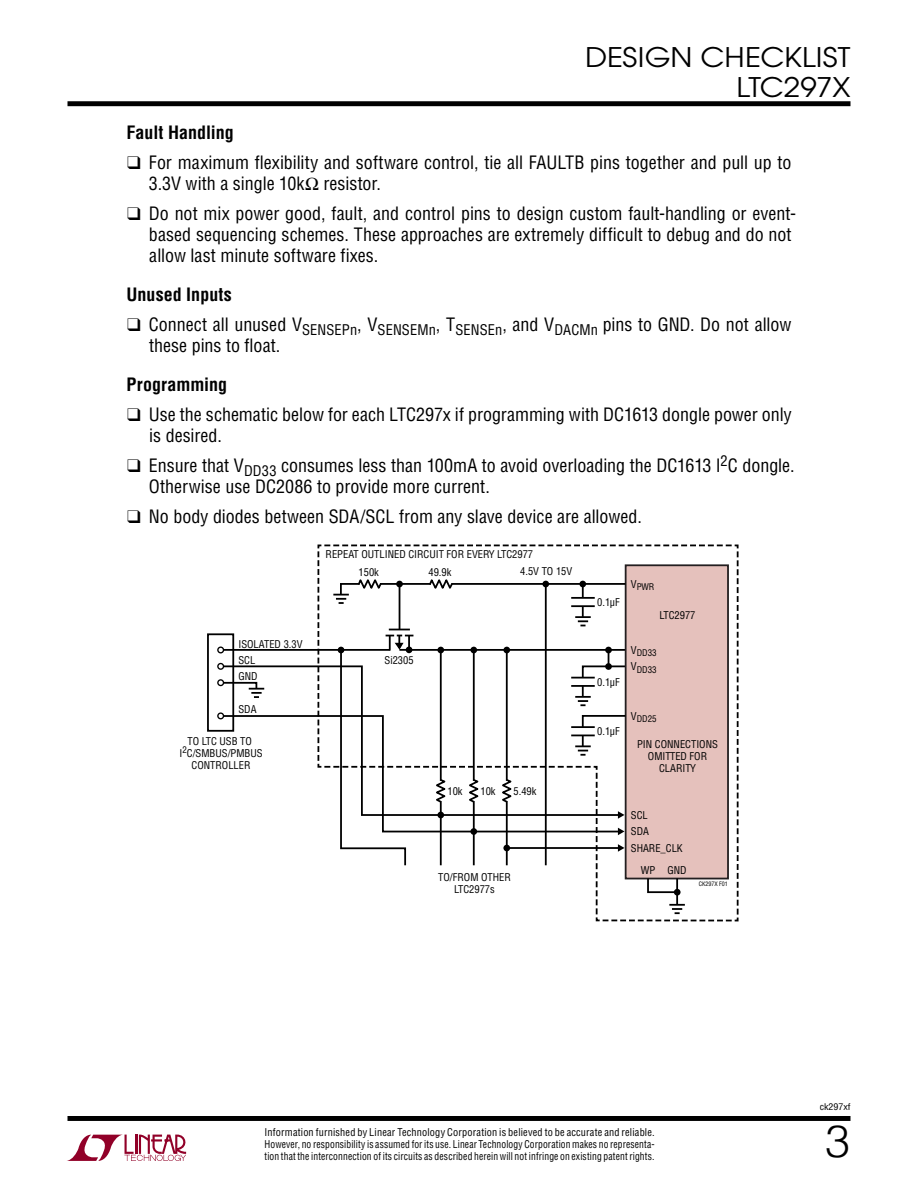
<style>
.page{position:relative;width:918px;height:1188px;background:#fff}
.page>*{position:absolute;margin:0;border:0;box-sizing:border-box;transform-origin:0 0}
.t1{font:300 45px "Helvetica";color:#000}
.t2{font:27px/30px "Avant Garde";color:#000;text-align:right;scale:1.1 1}
.t3{font:18px/21px "Linear Helv Cond";color:#000}
.t4{font:700 18px "Linear Helv Cond";color:#000}
.t5{font:12.75px "Linear Helv Cond";letter-spacing:-.015em;color:#000;scale:.95 1}
.t6{font:10.5px/12px "Linear Helv Cond";color:#000;text-align:center}
.t7{font:9px/16.5px "Linear Helv Cond";color:#000}
.t8{font:9px "Linear Helv Cond";color:#000;scale:1.1 1}
.t9{font:6px "Linear Helv Cond";color:#000}
.s1{color:#00f}
</style>
<div class="page">
<svg style="left:67px;top:1135px;width:119px;height:26px"></svg>
<div style="left:68px;top:1116px;width:782px;height:5px;background:#000"></div>
<div style="left:68px;top:101px;width:782px;height:5px;background:#000"></div>
<hr style="left:224px;top:649px;width:401px;height:2px;background:#000">
<svg style="left:222px;top:665px;width:95px;height:49px"></svg>
<svg style="left:317px;top:545px;width:422px;height:376px"></svg>
<hr style="left:571px;top:597px;width:24px;height:2px;background:#000">
<hr style="left:571px;top:605px;width:24px;height:2px;background:#000">
<svg style="left:224px;top:714px;width:398px;height:119px"></svg>
<div style="left:207px;top:633px;width:27px;height:99px;border:2px solid #000"></div>
<div style="left:217px;top:647px;width:7px;height:6px;border:1px solid #000;border-radius:50%"></div>
<svg style="left:218px;top:680px;width:46px;height:18px"></svg>
<div style="left:217px;top:679px;width:7px;height:7px;border:1px solid #000;border-radius:50%"></div>
<div style="left:217px;top:663px;width:7px;height:7px;border:1px solid #000;border-radius:50%"></div>
<div style="left:217px;top:712px;width:7px;height:7px;border:1px solid #000;border-radius:50%"></div>
<h2 class="t2" style="left:585px;top:42px;width:243px">DESIGN CHECKLIST<br>LTC297X</h2>
<p class="t4" style="left:126px;top:121px;width:109px">Fault Handling</p>
<p class="t3" style="left:149px;top:152px;width:644px;text-indent:-22px">❑ For maximum flexibility and software control, tie all FAULTB pins together and pull up to<br>3.3V with a single 10kΩ resistor.</p>
<p class="t3" style="left:149px;top:203px;width:649px;text-indent:-22px">❑ Do not mix power good, fault, and control pins to design custom fault-handling or event&shy;based sequencing schemes. These approaches are extremely difficult to debug and do not allow last minute software fixes.</p>
<p class="t4" style="left:127px;top:283px;width:107px">Unused Inputs</p>
<p class="t3" style="left:149px;top:314px;width:644px;text-indent:-22px">❑ Connect all unused V<sub>SENSEPn</sub>, V<sub>SENSEMn</sub>, T<sub>SENSEn</sub>, and V<sub>DACMn</sub> pins to GND. Do not allow these pins to float.</p>
<p class="t4" style="left:127px;top:373px;width:102px">Programming</p>
<p class="t3" style="left:149px;top:404px;width:644px;text-indent:-22px">❑ Use the schematic below for each LTC297x if programming with DC1613 dongle power only is desired.</p>
<p class="t3" style="left:149px;top:455px;width:647px;text-indent:-22px">❑ Ensure that V<sub>DD33</sub> consumes less than 100mA to avoid overloading the DC1613 I<sup>2</sup>C dongle.<br>Otherwise use DC2086 to provide more current.</p>
<p class="t3" style="left:127px;top:506px;width:516px">❑ No body diodes between SDA/SCL from any slave device are allowed.</p>
<p class="t6" style="left:326px;top:548px;width:209px">REPEAT OUTLINED CIRCUIT FOR EVERY LTC2977</p>
<p class="t6" style="left:238px;top:636px;width:66px;line-height:16.5px;text-align:left">ISOLATED 3.3V<br>SCL</p>
<p class="t6" style="left:238px;top:671px;width:21px">GND</p>
<p class="t6" style="left:238px;top:703px;width:20px">SDA</p>
<p class="t6" style="left:179px;top:735px;width:85px">TO LTC USB TO<br>I<sup>2</sup>C/SMBUS/PMBUS<br>CONTROLLER</p>
<p class="t6" style="left:359px;top:567px;width:22px">150k</p>
<p class="t6" style="left:428px;top:567px;width:25px">49.9k</p>
<p class="t6" style="left:385px;top:654px;width:31px">Si2305</p>
<p class="t6" style="left:520px;top:565px;width:54px">4.5V TO 15V</p>
<p class="t6" style="left:447px;top:785px;width:17px">10k</p>
<p class="t6" style="left:480px;top:785px;width:17px">10k</p>
<p class="t6" style="left:514px;top:785px;width:25px">5.49k</p>
<p class="t6" style="left:438px;top:871px;width:74px">TO/FROM OTHER<br>LTC2977s</p>
<p class="t6" style="left:597px;top:596px;width:24px">0.1µF</p>
<p class="t6" style="left:597px;top:676px;width:24px">0.1µF</p>
<p class="t6" style="left:597px;top:725px;width:24px">0.1µF</p>
<p class="t7" style="left:631px;top:578px;width:25px"><sup>V</sup>PWR</p>
<p class="t6" style="left:660px;top:609px;width:37px">LTC2977</p>
<p class="t7" style="left:631px;top:644px;width:27px"><sup>V</sup>DD33<br><sup>V</sup>DD33</p>
<p class="t7" style="left:631px;top:710px;width:27px"><sup>V</sup>DD25</p>
<p class="t6" style="left:637px;top:738px;width:82px">PIN CONNECTIONS<br>OMITTED FOR<br>CLARITY</p>
<p class="t6" style="left:631px;top:807px;width:53px;line-height:16.5px;text-align:left">SCL<br>SDA<br>SHARE_CLK</p>
<p class="t6" style="left:641px;top:864px;width:47px">WP GND</p>
<p class="t9" style="left:699px;top:880px;width:31px">CK297X F01</p>
<p class="t6" style="left:265px;top:1126px;width:392px;text-align:justify">Information furnished by Linear Technology Corporation is believed to be accurate and reliable.<br>However, no responsibility is assumed for its use. Linear Technology Corporation makes no representa&shy;tion that the interconnection of its circuits as described herein will not infringe on existing patent rights.</p>
<p class="t5" style="left:371px;top:1148px;width:188px">For more information <span class="s1">www.linear.com</span></p>
<p class="t8" style="left:820px;top:1102px;width:29px">ck297xf</p>
<h1 class="t1" style="left:825px;top:1103px;width:27px">3</h1>
</div>
